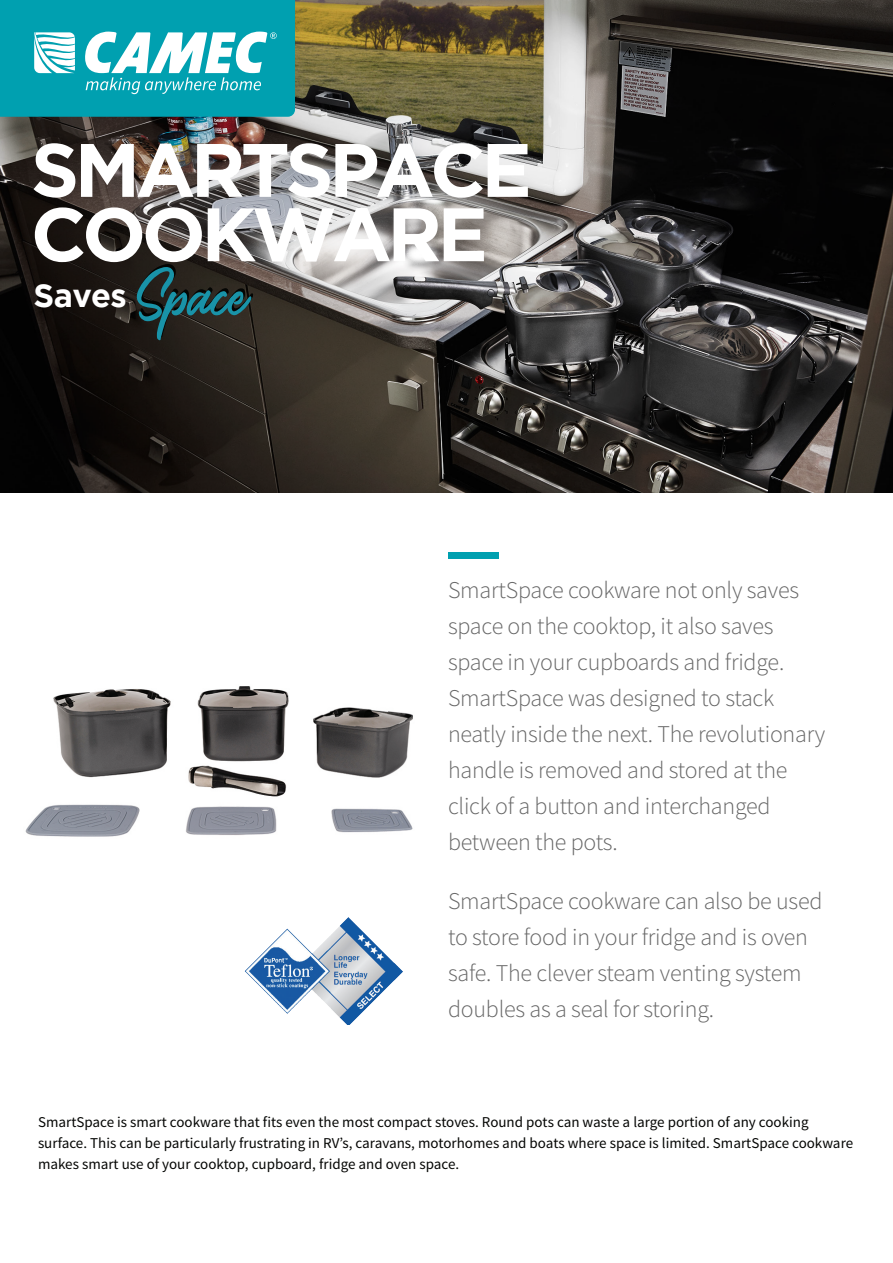
<style>
.page{position:relative;width:893px;height:1263px;background:#fff}
.page>*{position:absolute;margin:0;border:0;box-sizing:border-box;transform-origin:0 0}
.t1{font:700 75.45px/64.3px "Gotham";letter-spacing:-.06em;color:#fff}
.t2{font:58.95px "Saltery";color:#1993a8}
.t3{font:700 32.55px "Gotham";letter-spacing:-.02em;color:#fff}
.t4{font:300 24px/36px "Source Sans Pro";letter-spacing:-.01em;color:#666}
.t5{font:15px/21px "Source Sans Pro";color:#040503}
</style>
<div class="page">
<img style="left:1px;top:0;width:892px;height:493px">
<svg style="left:0;top:0;width:295px;height:117px"></svg>
<div style="left:448px;top:552px;width:51px;height:6px;background:#00a0b0"></div>
<img style="left:244px;top:917px;width:159px;height:108px">
<img style="left:25px;top:686px;width:388px;height:151px">
<h1 class="t1" style="left:31px;top:136px;width:503px">SMARTSPACE<br>COOKWARE</h1>
<h3 class="t3" style="left:34px;top:276px;width:95px">Saves</h3>
<h2 class="t2" style="left:132px;top:249px;width:118px">Space</h2>
<p class="t4" style="left:448px;top:572px;width:379px">SmartSpace cookware not only saves space on the cooktop, it also saves space in your cupboards and fridge.<br>SmartSpace was designed to stack neatly inside the next. The revolutionary handle is removed and stored at the click of a button and interchanged between the pots.</p>
<p class="t4" style="left:448px;top:883px;width:376px">SmartSpace cookware can also be used to store food in your fridge and is oven safe. The clever steam venting system doubles as a seal for storing.</p>
<p class="t5" style="left:38px;top:1111px;width:817px">SmartSpace is smart cookware that fits even the most compact stoves. Round pots can waste a large portion of any cooking surface. This can be particularly frustrating in RV’s, caravans, motorhomes and boats where space is limited. SmartSpace cookware makes smart use of your cooktop, cupboard, fridge and oven space.</p>
</div>
